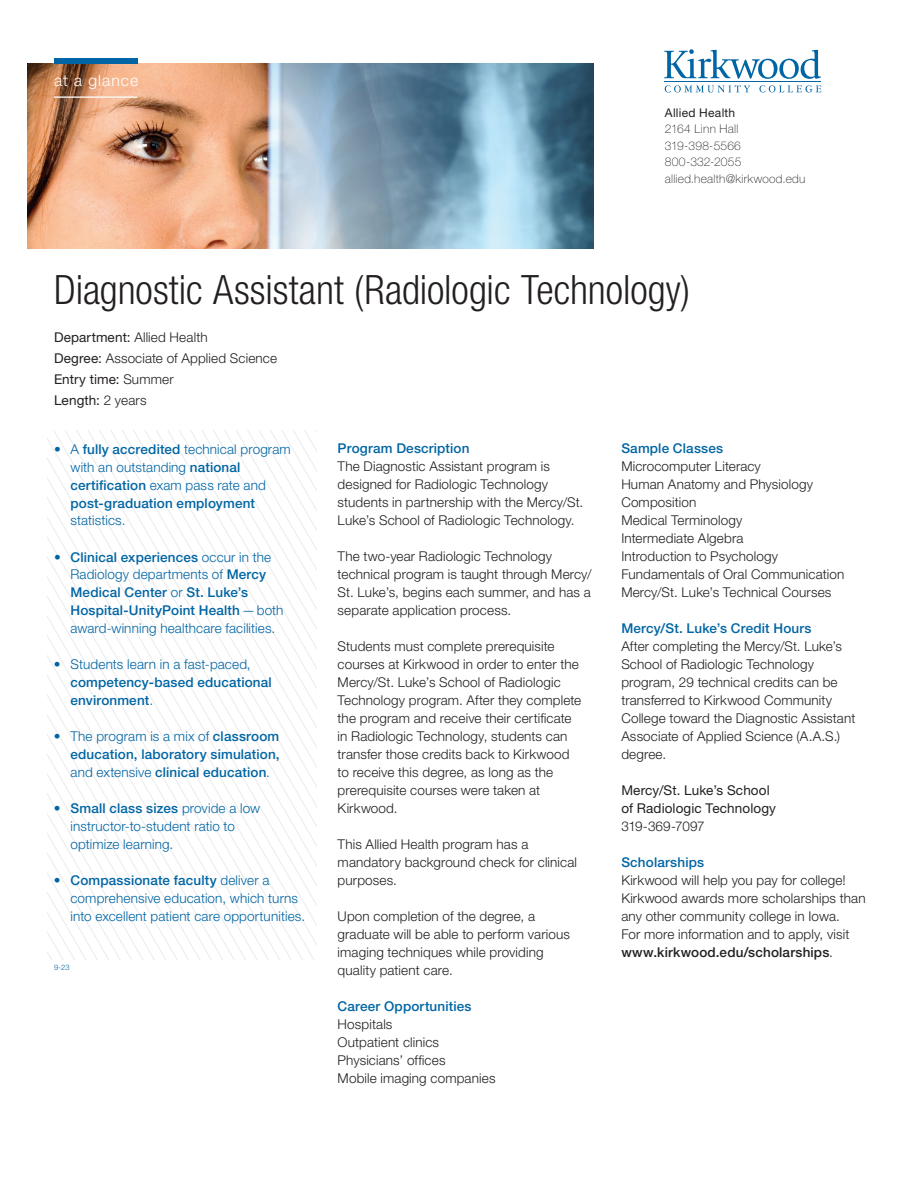
<style>
.page{position:relative;width:918px;height:1188px;background:#fff}
.page>*{position:absolute;margin:0;border:0;box-sizing:border-box;transform-origin:0 0}
.t1{font:300 condensed 40.5px "Helvetica Neue LT Std";color:#231f20}
.t2{font:300 15.75px "Helvetica Neue LT Std";letter-spacing:.065em;color:#fff}
.t3{font:300 13.5px/18px "Helvetica Neue LT Std";letter-spacing:.01em;color:#231f20}
.t4{font:300 13.5px/18px "Helvetica Neue LT Std";letter-spacing:.01em;color:#0065a4}
.t5{font:500 13.5px/18px "Helvetica Neue LT Std";letter-spacing:.01em;color:#0065a4}
.t6{font:13.5px/18px "Helvetica Neue LT Std";letter-spacing:.01em;color:#231f20}
.t7{font:300 13.5px "Helvetica Neue LT Std";letter-spacing:-.025em;color:#231f20}
.t8{font:100 12px/16.5px "Helvetica Neue LT Std";letter-spacing:.025em;color:#231f20}
.t9{font:12px "Helvetica Neue LT Std";letter-spacing:.025em;color:#231f20}
.t10{font:300 7.5px "Helvetica Neue LT Std";color:#0065a4}
.s1{font-weight:400}
.s2{font-weight:300}
.s3{font-weight:500}
</style>
<div class="page">
<svg style="left:48px;top:430px;width:268px;height:529px"></svg>
<svg style="left:230px;top:430px;width:86px;height:498px"></svg>
<hr style="left:664px;top:81px;width:157px;height:1px;background:#0065a4">
<svg style="left:664px;top:49px;width:157px;height:30px"></svg>
<svg style="left:665px;top:85px;width:85px;height:8px"></svg>
<svg style="left:759px;top:85px;width:62px;height:8px"></svg>
<img style="left:27px;top:63px;width:567px;height:186px">
<div style="left:54px;top:58px;width:83px;height:5px;background:#0065a4"></div>
<hr style="left:54px;top:96px;width:83px;height:2px;background:#fff">
<p class="t2" style="left:54px;top:71px;width:86px">at a glance</p>
<p class="t9" style="left:665px;top:105px;width:72px">Allied Health</p>
<p class="t8" style="left:665px;top:121px;width:142px">2164 Linn Hall<br>319-398-5566<br>800-332-2055 allied.health@kirkwood.edu</p>
<h1 class="t1" style="left:54px;top:266px;width:638px">Diagnostic Assistant (Radiologic Technology)</h1>
<p class="t3" style="left:54px;top:326px;width:225px;line-height:21px"><span class="s1">Department:</span> Allied Health<br><span class="s1">Degree:</span> Associate of Applied Science<br><span class="s1">Entry time:</span> Summer<br><span class="s1">Length:</span> 2 years</p>
<p class="t5" style="left:70px;top:440px;width:222px;text-indent:-16px"><span class="s2">• A</span> fully accredited <span class="s2">technical program with an outstanding</span> national certifcation <span class="s2">exam pass rate and </span>post-graduation employment</p>
<p class="t4" style="left:70px;top:511px;width:56px">statistics.</p>
<p class="t4" style="left:70px;top:547px;width:214px;text-indent:-16px">• <span class="s3">Clinical experiences</span> occur in the Radiology departments of <span class="s3">Mercy Medical Center</span> or <span class="s3">St. Luke’s Hospital-UnityPoint Health</span>—both award-winning healthcare facilities.</p>
<p class="t4" style="left:54px;top:655px;width:198px">• Students learn in a fast-paced,</p>
<p class="t5" style="left:70px;top:674px;width:203px">competency-based educational</p>
<p class="t5" style="left:70px;top:692px;width:84px">environment<span class="s2">.</span></p>
<p class="t5" style="left:70px;top:728px;width:211px;text-align:justify;text-indent:-16px"><span class="s2">• The program is a mix of</span> classroom education, laboratory simulation, <span class="s2">and extensive</span> clinical education<span class="s2">.</span></p>
<p class="t4" style="left:70px;top:799px;width:191px;text-indent:-16px">• <span class="s3">Small class sizes</span> provide a low instructor-to-student ratio to optimize learning.</p>
<p class="t4" style="left:70px;top:871px;width:236px;text-indent:-16px">• <span class="s3">Compassionate faculty</span> deliver a comprehensive education, which turns into excellent patient care opportunities.</p>
<p class="t5" style="left:621px;top:439px;width:103px">Sample Classes</p>
<p class="t3" style="left:621px;top:457px;width:224px">Microcomputer Literacy<br>Human Anatomy and Physiology<br>Composition<br>Medical Terminology<br>Intermediate Algebra<br>Introduction to Psychology<br>Fundamentals of Oral Communication<br>Mercy/St. Luke’s Technical Courses</p>
<p class="t5" style="left:621px;top:619px;width:192px">Mercy/St. Luke’s Credit Hours</p>
<p class="t3" style="left:621px;top:637px;width:236px">After completing the Mercy/St. Luke’s School of Radiologic Technology program, 29 technical credits can be transferred to Kirkwood Community College toward the Diagnostic Assistant Associate of Applied Science (A.A.S.) degree.</p>
<p class="t6" style="left:621px;top:781px;width:156px">Mercy/St. Luke’s School of Radiologic Technology</p>
<p class="t7" style="left:621px;top:818px;width:85px">319-369-7097</p>
<p class="t5" style="left:621px;top:853px;width:84px">Scholarships</p>
<p class="t3" style="left:621px;top:871px;width:246px">Kirkwood will help you pay for college!<br>Kirkwood awards more scholarships than any other community college in Iowa.<br>For more information and to apply, visit <span class="s3">www.kirkwood.edu/scholarships</span>.</p>
<p class="t5" style="left:338px;top:440px;width:133px">Program Description</p>
<p class="t3" style="left:338px;top:457px;width:247px">The Diagnostic Assistant program is designed for Radiologic Technology students in partnership with the Mercy/St.<br>Luke’s School of Radiologic Technology.</p>
<p class="t3" style="left:338px;top:547px;width:256px">The two-year Radiologic Technology technical program is taught through Mercy/ St. Luke’s, begins each summer, and has a separate application process.</p>
<p class="t3" style="left:338px;top:637px;width:245px">Students must complete prerequisite courses at Kirkwood in order to enter the Mercy/St. Luke’s School of Radiologic Technology program. After they complete the program and receive their certifcate in Radiologic Technology, students can transfer those credits back to Kirkwood to receive this degree, as long as the prerequisite courses were taken at Kirkwood.</p>
<p class="t3" style="left:338px;top:835px;width:241px">This Allied Health program has a mandatory background check for clinical purposes.</p>
<p class="t3" style="left:338px;top:907px;width:234px">Upon completion of the degree, a graduate will be able to perform various imaging techniques while providing quality patient care.</p>
<p class="t5" style="left:338px;top:997px;width:135px">Career Opportunities</p>
<p class="t3" style="left:338px;top:1015px;width:159px">Hospitals<br>Outpatient clinics<br>Physicians’ offces<br>Mobile imaging companies</p>
<p class="t10" style="left:54px;top:962px;width:17px">9-23</p>
</div>
